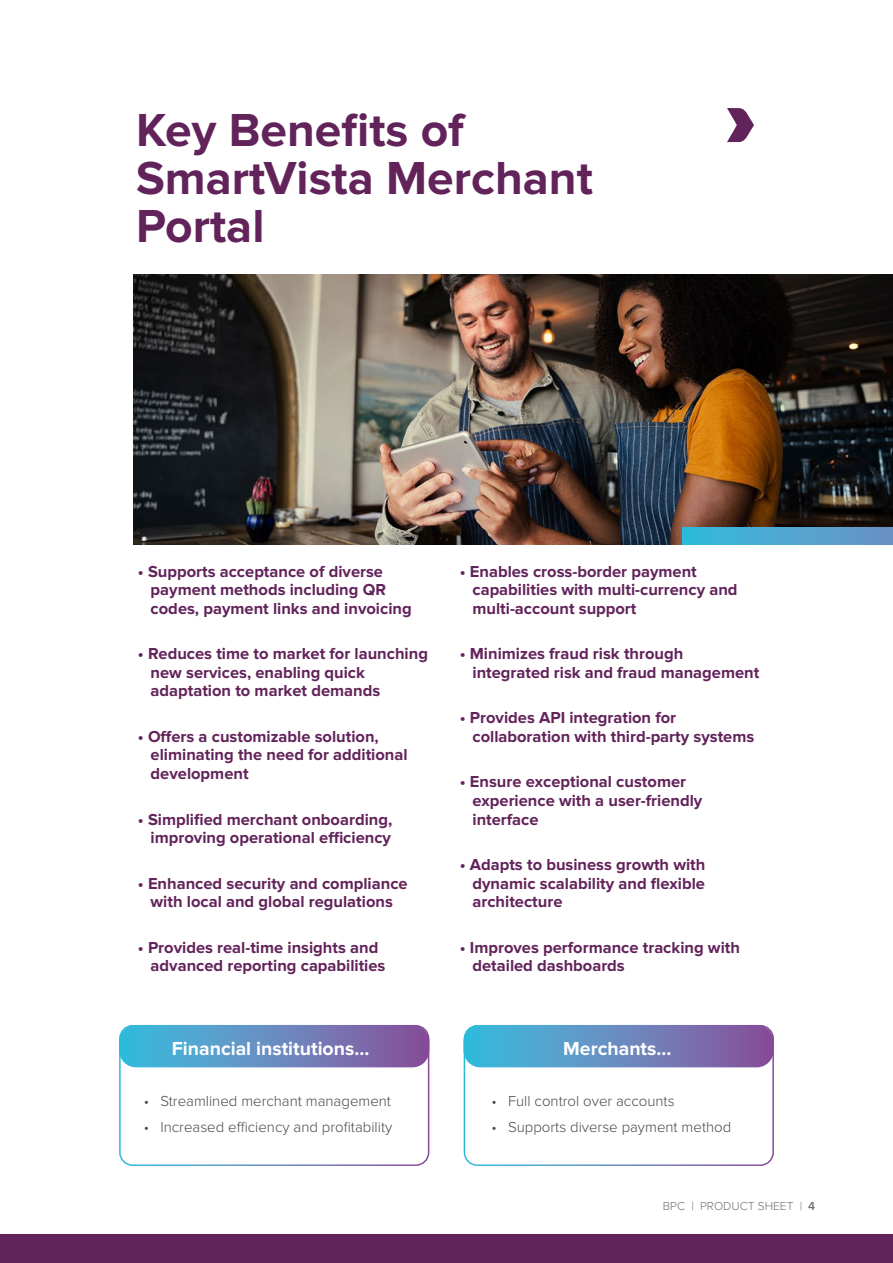
<style>
.page{position:relative;width:893px;height:1263px;background:#fff}
.page>*{position:absolute;margin:0;border:0;box-sizing:border-box;transform-origin:0 0}
.t1{font:700 48px/48px "Proxima Nova";color:#62235a}
.t2{font:700 19.5px "Proxima Nova";color:#fff}
.t3{font:700 16.5px/18.6px "Proxima Nova";color:#62235a}
.t4{font:300 15px "Proxima Nova";color:#4a4a49}
.t5{font:300 12px "Proxima Nova";color:#706f6f}
.s1{font-weight:600}
</style>
<div class="page">
<svg style="left:727px;top:108px;width:27px;height:34px"></svg>
<svg style="left:122px;top:1025px;width:307px;height:42px;background:#6689be"></svg>
<svg style="left:463px;top:1025px;width:308px;height:42px;background:#668abe"></svg>
<div style="left:0;top:1234px;width:893px;height:29px;background:#62235a"></div>
<img style="left:134px;top:274px;width:759px;height:270px">
<div style="left:682px;top:527px;width:211px;height:17px;background:linear-gradient(to right,#31bcdd,#6c91c4)"></div>
<div style="left:119px;top:1025px;width:310px;height:141px;border:2px solid #fff;border-radius:13px"></div>
<div style="left:464px;top:1025px;width:310px;height:141px;border:2px solid #fff;border-radius:13px"></div>
<h1 class="t1" style="left:136px;top:107px;width:458px">Key Benefits of<br>SmartVista Merchant<br>Portal</h1>
<p class="t3" style="left:151px;top:562px;width:263px;text-indent:-13px">• Supports acceptance of diverse payment methods including QR codes, payment links and invoicing</p>
<p class="t3" style="left:151px;top:645px;width:279px;text-indent:-13px">• Reduces time to market for launching new services, enabling quick adaptation to market demands</p>
<p class="t3" style="left:151px;top:727px;width:259px;text-indent:-13px">• Offers a customizable solution, eliminating the need for additional development</p>
<p class="t3" style="left:138px;top:810px;width:256px;text-align:right">• Simplified merchant onboarding, improving operational efficiency</p>
<p class="t3" style="left:138px;top:874px;width:271px;text-align:center">• Enhanced security and compliance with local and global regulations</p>
<p class="t3" style="left:151px;top:938px;width:236px;text-indent:-13px">• Provides real-time insights and advanced reporting capabilities</p>
<p class="t3" style="left:472px;top:562px;width:267px;text-indent:-13px">• Enables cross-border payment capabilities with multi-currency and multi-account support</p>
<p class="t3" style="left:472px;top:645px;width:288px;text-indent:-13px">• Minimizes fraud risk through integrated risk and fraud management</p>
<p class="t3" style="left:472px;top:709px;width:283px;text-indent:-13px">• Provides API integration for collaboration with third-party systems</p>
<p class="t3" style="left:472px;top:773px;width:231px;text-indent:-13px">• Ensure exceptional customer experience with a user-friendly interface</p>
<p class="t3" style="left:472px;top:856px;width:234px;text-align:justify;text-indent:-13px">• Adapts to business growth with dynamic scalability and flexible architecture</p>
<p class="t3" style="left:472px;top:938px;width:269px;text-indent:-13px">• Improves performance tracking with detailed dashboards</p>
<p class="t2" style="left:172px;top:1037px;width:199px">Financial institutions…</p>
<p class="t2" style="left:563px;top:1037px;width:110px">Merchants…</p>
<p class="t4" style="left:144px;top:1093px;width:249px">• Streamlined merchant management</p>
<p class="t4" style="left:144px;top:1118px;width:250px">• Increased efficiency and profitability</p>
<p class="t4" style="left:492px;top:1093px;width:184px">• Full control over accounts</p>
<p class="t4" style="left:492px;top:1118px;width:241px">• Supports diverse payment method</p>
<p class="t5" style="left:663px;top:1199px;width:154px">BPC | PRODUCT SHEET | <span class="s1">4</span></p>
</div>
